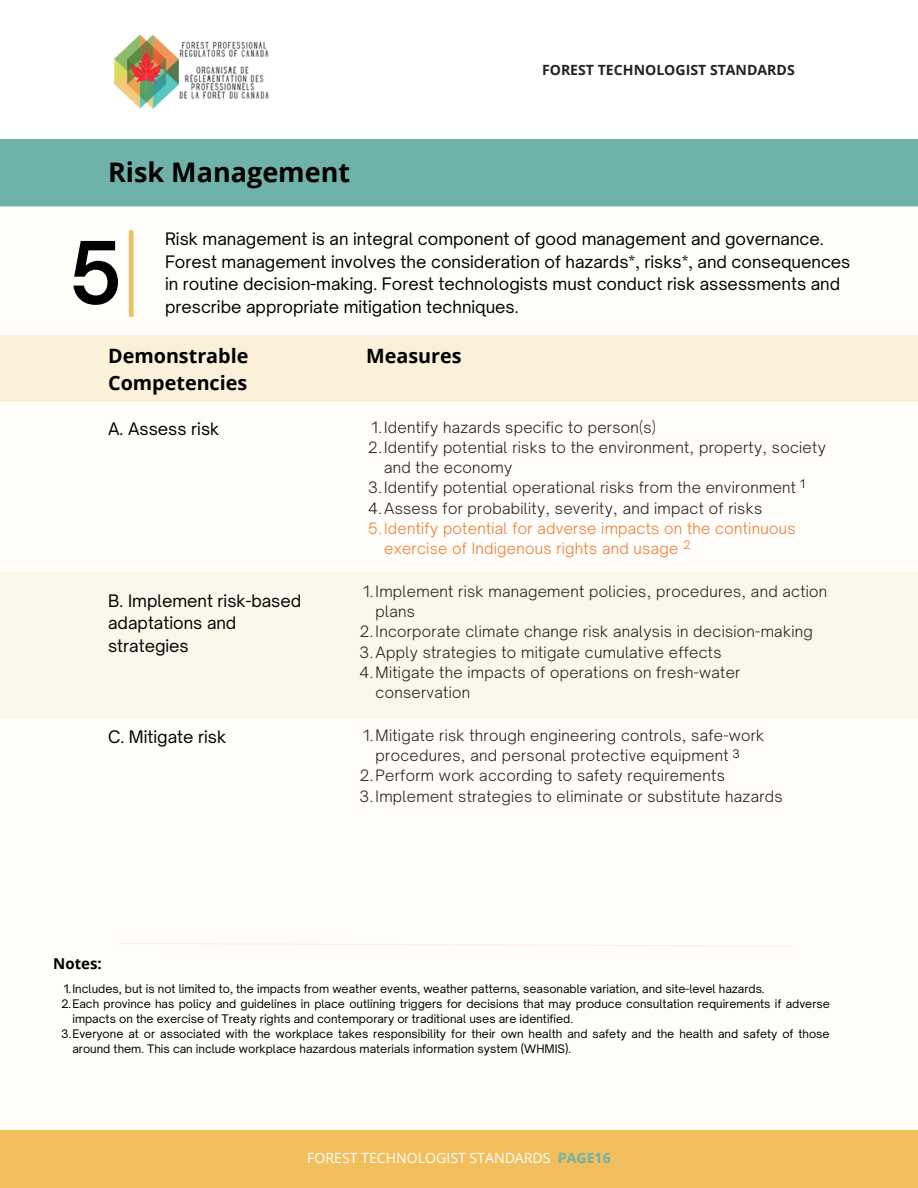
<style>
.page{position:relative;width:918px;height:1188px;background:#fff}
.page>*{position:absolute;margin:0;border:0;box-sizing:border-box;transform-origin:0 0}
.t1{font:600 82.5px "Open Sauce One";color:#000}
.t2{font:700 27px "Open Sans";color:#000}
.t3{font:700 19.8px/27px "Open Sans";color:#000}
.t4{font:16.5px/22.5px "Open Sauce One";color:#000}
.t5{font:300 15px/20.2px "Open Sauce One";letter-spacing:.02em;color:#272020}
.t6{font:300 15px/20.2px "Open Sauce One";letter-spacing:.02em;color:#ed7d31}
.t7{font:700 15px "Open Sans";color:#000}
.t8{font:14.1px "Open Sans";color:#fff}
.t9{font:700 14.1px "Open Sans";color:#272020}
.t10{font:11.25px/15px "Open Sauce One";color:#000}
.t11{font:300 11.25px "Open Sauce One";color:#000}
.t12{font:300 11.25px "Open Sauce One";color:#ed7d31}
.s1{font-weight:700;color:#6fb2a9}
</style>
<div class="page">
<div style="left:0;top:335px;width:918px;height:66px;background:#fbf0da"></div>
<div style="left:0;top:572px;width:918px;height:146px;background:#fcf7eb"></div>
<div style="left:0;top:1130px;width:918px;height:58px;background:#f2bf5e"></div>
<svg style="left:118px;top:943px;width:672px;height:4px"></svg>
<div style="left:0;top:139px;width:918px;height:67px;background:#6fb2a9"></div>
<img style="left:113px;top:34px;width:156px;height:75px">
<hr style="left:129px;top:230px;width:4px;height:87px;background:#f2bf5e">
<p class="t2" style="left:108px;top:153px;width:244px">Risk Management</p>
<p class="t9" style="left:542px;top:60px;width:254px">FOREST TECHNOLOGIST STANDARDS</p>
<p class="t1" style="left:69px;top:221px;width:55px">5</p>
<p class="t4" style="left:165px;top:228px;width:687px">Risk management is an integral component of good management and governance.<br>Forest management involves the consideration of hazards*, risks*, and consequences in routine decision-making. Forest technologists must conduct risk assessments and prescribe appropriate mitigation techniques.</p>
<p class="t3" style="left:108px;top:342px;width:142px">Demonstrable<br>Competencies</p>
<p class="t3" style="left:366px;top:342px;width:97px">Measures</p>
<p class="t4" style="left:108px;top:417px;width:113px">A. Assess risk</p>
<p class="t5" style="left:372px;top:417px;width:286px">1.Identify hazards specific to person(s)</p>
<p class="t5" style="left:384px;top:437px;width:443px;text-indent:-16px">2.Identify potential risks to the environment, property, society and the economy</p>
<p class="t5" style="left:368px;top:477px;width:429px">3.Identify potential operational risks from the environment</p>
<p class="t5" style="left:368px;top:498px;width:396px">4.Assess for probability, severity, and impact of risks</p>
<p class="t6" style="left:384px;top:518px;width:413px;text-indent:-16px">5.Identify potential for adverse impacts on the continuous exercise of Indigenous rights and usage</p>
<p class="t11" style="left:800px;top:476px;width:6px">1</p>
<p class="t12" style="left:684px;top:538px;width:9px">2</p>
<p class="t4" style="left:108px;top:589px;width:195px">B. Implement risk-based adaptations and strategies</p>
<p class="t4" style="left:108px;top:725px;width:120px">C. Mitigate risk</p>
<p class="t5" style="left:376px;top:581px;width:453px;text-indent:-13px">1.Implement risk management policies, procedures, and action plans</p>
<p class="t5" style="left:360px;top:622px;width:455px">2.Incorporate climate change risk analysis in decision-making</p>
<p class="t5" style="left:360px;top:642px;width:363px">3.Apply strategies to mitigate cumulative effects</p>
<p class="t5" style="left:376px;top:662px;width:366px;text-indent:-16px">4.Mitigate the impacts of operations on fresh-water conservation</p>
<p class="t5" style="left:376px;top:725px;width:390px;text-indent:-13px">1.Mitigate risk through engineering controls, safe-work procedures, and personal protective equipment</p>
<p class="t5" style="left:360px;top:766px;width:367px">2.Perform work according to safety requirements</p>
<p class="t5" style="left:360px;top:786px;width:425px">3.Implement strategies to eliminate or substitute hazards</p>
<p class="t11" style="left:732px;top:747px;width:9px">3</p>
<p class="t7" style="left:53px;top:953px;width:50px">Notes:</p>
<p class="t10" style="left:64px;top:981px;width:702px">1.Includes, but is not limited to, the impacts from weather events, weather patterns, seasonable variation, and site-level hazards.</p>
<p class="t10" style="left:72px;top:996px;width:759px;text-indent:-11px">2.Each province has policy and guidelines in place outlining triggers for decisions that may produce consultation requirements if adverse impacts on the exercise of Treaty rights and contemporary or traditional uses are identified.</p>
<p class="t10" style="left:72px;top:1026px;width:759px;text-indent:-11px">3.Everyone at or associated with the workplace takes responsibility for their own health and safety and the health and safety of those around them. This can include workplace hazardous materials information system (WHMIS).</p>
<p class="t8" style="left:307px;top:1148px;width:305px">FOREST TECHNOLOGIST STANDARDS <span class="s1">PAGE16</span></p>
</div>
